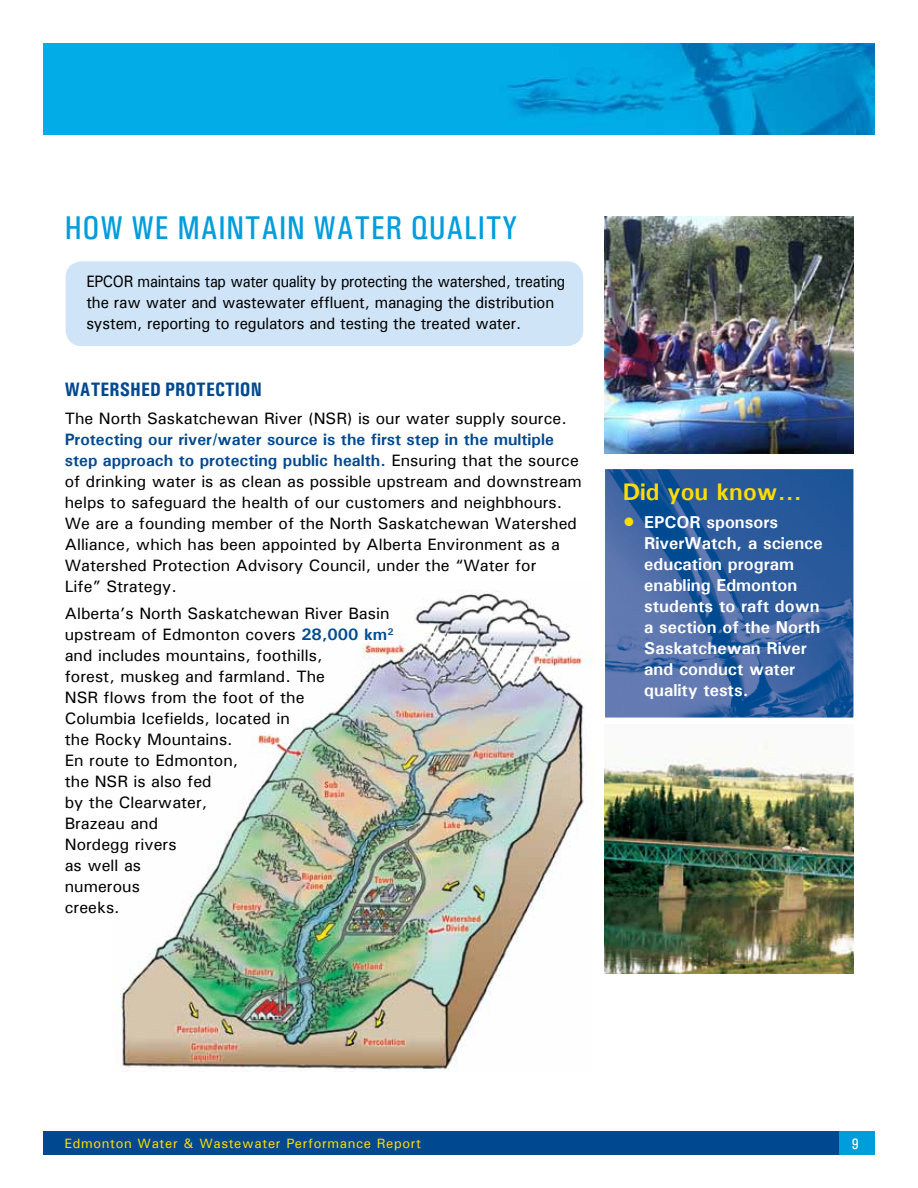
<style>
.page{position:relative;width:918px;height:1188px;background:#fff}
.page>*{position:absolute;margin:0;border:0;box-sizing:border-box;transform-origin:0 0}
.t1{font:33px "Univers Condensed";letter-spacing:.02em;color:#009ddc}
.t2{font:700 24px "Univers";color:#fd0}
.t3{font:700 19.5px "Univers Condensed";color:#004990}
.t4{font:700 17.25px/21px "Univers";color:#fff}
.t5{font:16.5px/21px "Univers";color:#000}
.t6{font:16.5px/21px "Univers";color:#000;scale:.89 1}
.t7{font:15px "Univers Condensed";color:#fff}
.t8{font:13.5px "Univers";letter-spacing:.045em;color:#fd0}
.s1{font-weight:700;color:#004990}
.s2{font-weight:700;color:#004b92}
.s3{color:#fd0}
</style>
<div class="page">
<img style="left:43px;top:43px;width:832px;height:92px">
<div style="left:43px;top:1131px;width:832px;height:24px;background:#004990"></div>
<div style="left:840px;top:1131px;width:35px;height:24px;background:#009ddc"></div>
<div style="left:66px;top:261px;width:517px;height:85px;background:#cfe4f6;border-radius:16px"></div>
<svg style="left:605px;top:469px;width:249px;height:249px;background:#3762a1"></svg>
<img style="left:605px;top:741px;width:248px;height:232px">
<img style="left:605px;top:216px;width:248px;height:238px">
<img style="left:121px;top:591px;width:472px;height:480px">
<h1 class="t1" style="left:65px;top:208px;width:454px">HOW WE MAINTAIN WATER QUALITY</h1>
<p class="t6" style="left:86px;top:270px;width:540px">EPCOR maintains tap water quality by protecting the watershed, treating the raw water and wastewater effluent, managing the distribution system, reporting to regulators and testing the treated water.</p>
<p class="t3" style="left:65px;top:377px;width:26px">WATERS</p>
<p class="t3" style="left:130px;top:377px;width:131px">HED PROTECTION</p>
<p class="t5" style="left:65px;top:407px;width:504px">The North Saskatchewan River (NSR) is our water supply source.</p>
<p class="t5" style="left:65px;top:428px;width:519px"><span class="s1">Protecting our river/water source is the first step in the multiple step approach to protecting public health.</span> Ensuring that the source of drinking water is as clean as possible upstream and downstream helps to safeguard the health of our customers and neighbhours.<br>We are a founding member of the North Saskatchewan Watershed Alliance, which has been appointed by Alberta Environment as a Watershed Protection Advisory Council, under the “Water for<br>Life” Strategy.</p>
<p class="t5" style="left:65px;top:603px;width:330px">Alberta’s North Saskatchewan River Basin upstream of Edmonton covers <span class="s2">28,000 km</span><sup>2 </sup>and includes mountains, foothills,<br>forest, muskeg and farmland. The<br>NSR flows from the foot of the<br>Columbia Icefields, located in<br>the Rocky Mountains.<br>En route to Edmonton,<br>the NSR is also fed<br>by the Clearwater,<br>Brazeau and<br>Nordegg rivers<br>as well as<br>numerous<br>creeks.</p>
<h2 class="t2" style="left:623px;top:477px;width:181px">Did you know...</h2>
<p class="t4" style="left:644px;top:512px;width:180px;text-indent:-22px"><span class="s3">•</span> EPCOR sponsors<br>RiverWatch, a science education program enabling Edmonton students to raft down a section of the North<br>Saskatchewan River and conduct water quality tests.</p>
<p class="t8" style="left:64px;top:1135px;width:358px">Edmonton Water &amp; Wastewater Performance Report</p>
<p class="t7" style="left:852px;top:1136px;width:8px">9</p>
</div>
